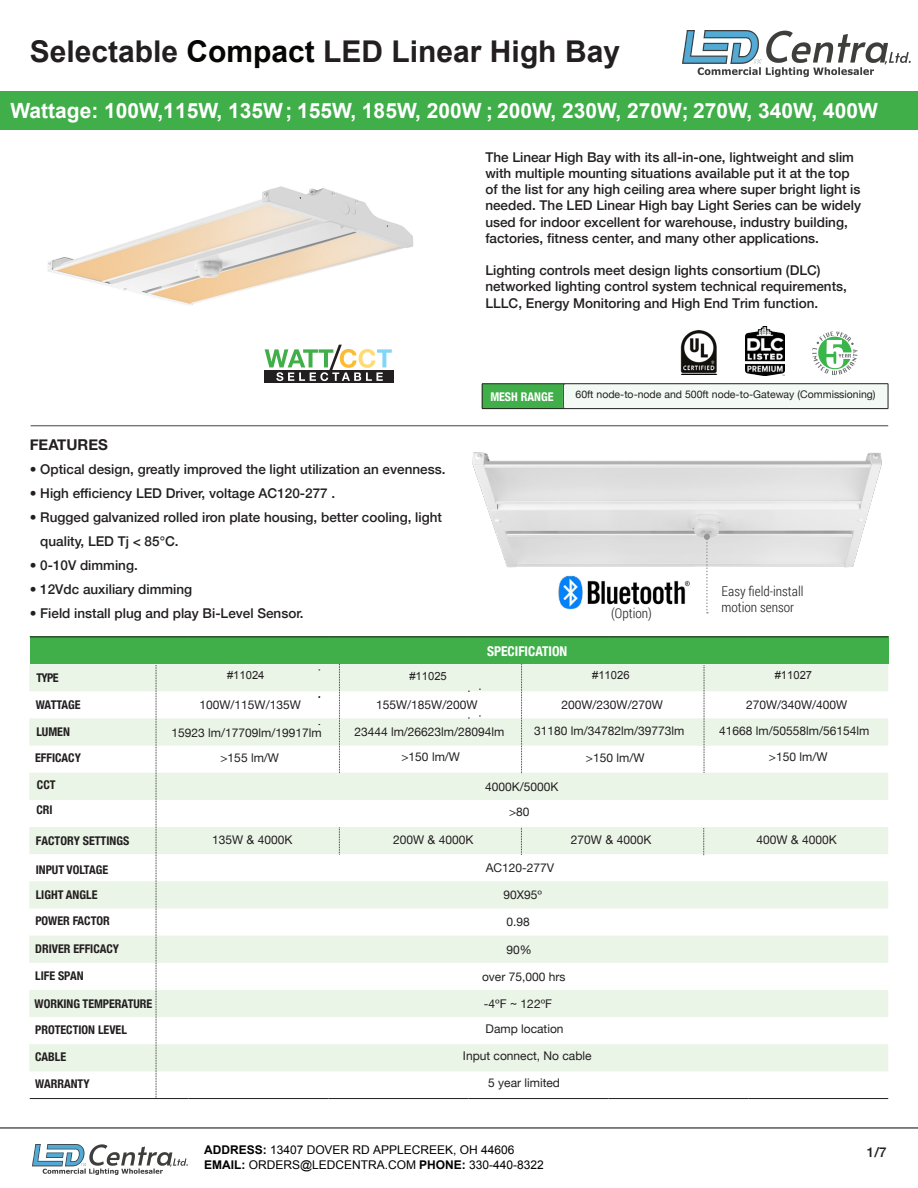
<style>
.page{position:relative;width:918px;height:1188px;background:#fff}
.page>*{position:absolute;margin:0;border:0;box-sizing:border-box;transform-origin:0 0}
.t1{font:700 30px "Arial";color:#231f20}
.t2{font:700 21px "Arial";color:#fff}
.t3{font:700 15px "Helvetica Neue";color:#231f20}
.t4{font:500 13.5px/16.2px "Helvetica Neue";color:#231f20}
.t5{font:300 13.5px/16.2px "Roboto Condensed";color:#231f20}
.t6{font:700 condensed 13.5px "Helvetica Neue";color:#fff}
.t7{font:12px/25.3px "Helvetica Neue";color:#231f20;text-align:center}
.t8{font:700 condensed 12px/26px "Helvetica Neue";color:#231f20}
.t9{font:12px/14.4px "Arial";color:#000}
.t10{font:700 condensed 12px "Helvetica Neue";color:#fff}
.t11{font:11.25px "Arial";color:#231f20}
.t12{font:10.5px "Helvetica Neue";color:#231f20}
.s1{color:#050503}
.s2{font-style:inherit}
.s3{font-family:"Arial"}
.s4{font-weight:700}
</style>
<div class="page">
<img style="left:18px;top:129px;width:441px;height:222px">
<img style="left:472px;top:452px;width:410px;height:116px">
<hr style="left:0;top:1127px;width:918px;height:2px;background:#57585a">
<div style="left:0;top:91px;width:918px;height:38px;background:#40ae49"></div>
<hr style="left:31px;top:425px;width:857px;height:1px;background:#57585a">
<img style="left:680px;top:330px;width:38px;height:45px">
<div style="left:30px;top:637px;width:858px;height:27px;background:#40ae49"></div>
<svg style="left:29px;top:664px;width:859px;height:407px;fill:#eaf4e7"></svg>
<hr style="left:30px;top:1098px;width:159px;height:1px;background:#231f20">
<hr style="left:189px;top:1098px;width:139px;height:1px;background:#231f20">
<hr style="left:328px;top:1098px;width:140px;height:1px;background:#231f20">
<hr style="left:468px;top:1098px;width:140px;height:1px;background:#231f20">
<hr style="left:608px;top:1098px;width:140px;height:1px;background:#231f20">
<hr style="left:748px;top:1098px;width:140px;height:1px;background:#231f20">
<hr style="left:30px;top:637px;width:159px;height:1px;background:#231f20">
<hr style="left:189px;top:637px;width:139px;height:1px;background:#231f20">
<hr style="left:328px;top:637px;width:140px;height:1px;background:#231f20">
<hr style="left:468px;top:637px;width:140px;height:1px;background:#231f20">
<hr style="left:608px;top:637px;width:140px;height:1px;background:#231f20">
<hr style="left:748px;top:637px;width:140px;height:1px;background:#231f20">
<svg style="left:704px;top:534px;width:6px;height:80px"></svg>
<div style="left:482px;top:384px;width:81px;height:25px;background:#40ae49"></div>
<div style="left:563px;top:384px;width:325px;height:25px;background:#f3faf5"></div>
<hr style="left:563px;top:383px;width:325px;height:1px;background:#231f20">
<svg style="left:888px;top:384px;width:1px;height:24px"></svg>
<hr style="left:563px;top:408px;width:325px;height:1px;background:#231f20">
<hr style="left:482px;top:383px;width:81px;height:1px;background:#231f20">
<svg style="left:482px;top:384px;width:1px;height:24px"></svg>
<hr style="left:482px;top:408px;width:81px;height:1px;background:#231f20">
<svg style="left:563px;top:384px;width:1px;height:25px"></svg>
<img style="left:558px;top:575px;width:132px;height:35px">
<svg style="left:704px;top:664px;width:1px;height:108px"></svg>
<svg style="left:339px;top:664px;width:1px;height:109px"></svg>
<svg style="left:521px;top:664px;width:1px;height:109px"></svg>
<div style="left:264px;top:370px;width:130px;height:13px;background:#231f20"></div>
<svg style="left:265px;top:345px;width:127px;height:36px"></svg>
<svg style="left:156px;top:664px;width:1px;height:434px"></svg>
<svg style="left:339px;top:827px;width:1px;height:27px"></svg>
<svg style="left:521px;top:827px;width:1px;height:28px"></svg>
<svg style="left:703px;top:827px;width:1px;height:28px"></svg>
<svg style="left:812px;top:331px;width:46px;height:44px"></svg>
<img style="left:745px;top:327px;width:40px;height:49px">
<img style="left:682px;top:31px;width:228px;height:45px">
<img style="left:33px;top:1144px;width:155px;height:31px">
<p class="t1" style="left:30px;top:36px;width:592px">Selectable <span class="s1">Compact</span> LED Linear High Bay</p>
<p class="t2" style="left:11px;top:100px;width:869px">Wattage: 100W,115W, 135W ; 155W, 185W, 200W ; 200W, 230W, 270W; 270W, 340W, 400W</p>
<p class="t4" style="left:485px;top:148px;width:377px">The Linear High Bay with its all-in-one, lightweight and slim with multiple mounting situations available put it at the top of the list for any high ceiling area where super bright light is needed. The LED Linear High bay Light Series can be widely used for indoor excellent for warehouse, industry building, factories, fitness center, and many other applications.</p>
<p class="t4" style="left:485px;top:261px;width:363px">Lighting controls meet design lights consortium (DLC) networked lighting control system technical requirements,<br>LLLC, Energy Monitoring and High End Trim function.</p>
<p class="t3" style="left:30px;top:433px;width:80px">FEATURES</p>
<p class="t4" style="left:30px;top:460px;width:417px">• Optical design, greatly improved the light utilization an evenness.</p>
<p class="t4" style="left:30px;top:484px;width:307px">• High efficiency LED Driver, voltage AC120-277 .</p>
<p class="t4" style="left:40px;top:504px;width:403px;line-height:24px;text-indent:-11px">• Rugged galvanized rolled iron plate housing, better cooling, light quality, LED Tj &lt; 85℃.</p>
<p class="t4" style="left:30px;top:556px;width:110px">• 0-10V dimming.</p>
<p class="t4" style="left:30px;top:580px;width:164px">• 12Vdc auxiliary dimming</p>
<p class="t4" style="left:30px;top:604px;width:275px">• Field install plug and play Bi-Level Sensor.</p>
<p class="t10" style="left:490px;top:387px;width:65px">MESH RANGE</p>
<p class="t12" style="left:576px;top:387px;width:302px">60ft node-to-node and 500ft node-to-Gateway (Commissioning)</p>
<p class="t6" style="left:487px;top:640px;width:82px">SPECIFICATION</p>
<p class="t5" style="left:611px;top:605px;width:42px">(Option)</p>
<p class="t5" style="left:722px;top:582px;width:83px">Easy field-install motion sensor</p>
<p class="t8" style="left:36px;top:664px;width:24px">TYPE</p>
<p class="t11" style="left:227px;top:668px;width:39px">#11024</p>
<p class="t11" style="left:409px;top:668px;width:39px">#11025</p>
<p class="t11" style="left:592px;top:668px;width:39px">#11026</p>
<p class="t7" style="left:376px;top:692px;width:103px">155W/185W/200W</p>
<p class="t7" style="left:561px;top:693px;width:103px">200W/230W/270W</p>
<p class="t7" style="left:746px;top:693px;width:103px">270W/340W/400W</p>
<p class="t11" style="left:775px;top:668px;width:39px">#1102<span class="s2">7</span></p>
<p class="t7" style="left:199px;top:692px;width:103px">100W/115W/135W</p>
<p class="t7" style="left:171px;top:720px;width:152px">15923 lm/17709lm/19917lm &gt;155 lm/W</p>
<p class="t8" style="left:36px;top:691px;width:46px">WATTAGE</p>
<p class="t8" style="left:35px;top:718px;width:47px">LUMEN<br>EFFICACY</p>
<p class="t8" style="left:37px;top:771px;width:20px">CCT</p>
<p class="t7" style="left:485px;top:775px;width:75px">4000K/5000K</p>
<p class="t8" style="left:37px;top:796px;width:18px">CRI</p>
<p class="t7" style="left:509px;top:800px;width:22px">&gt;80</p>
<p class="t7" style="left:354px;top:720px;width:152px">23444 lm/26623lm/28094lm</p>
<p class="t7" style="left:534px;top:719px;width:152px">31180 lm/34782lm/39773lm</p>
<p class="t7" style="left:719px;top:719px;width:152px">41668 lm/50558lm/56154lm</p>
<p class="t7" style="left:401px;top:745px;width:60px">&gt;150 lm/W</p>
<p class="t7" style="left:586px;top:745px;width:60px">&gt;150 lm/W</p>
<p class="t7" style="left:769px;top:745px;width:60px">&gt;150 lm/W</p>
<p class="t8" style="left:36px;top:827px;width:95px">FACTORY SETTINGS</p>
<p class="t7" style="left:212px;top:828px;width:82px">135W <span class="s3">&amp;</span> 4000K</p>
<p class="t7" style="left:393px;top:828px;width:82px">200W <span class="s3">&amp;</span> 4000K</p>
<p class="t7" style="left:571px;top:828px;width:82px">270W <span class="s3">&amp;</span> 4000K</p>
<p class="t7" style="left:756px;top:828px;width:82px">400W <span class="s3">&amp;</span> 4000K</p>
<p class="t8" style="left:36px;top:856px;width:74px">INPUT VOLTAGE</p>
<p class="t7" style="left:486px;top:856px;width:70px">AC120-277V</p>
<p class="t8" style="left:36px;top:881px;width:63px">LIGHT ANGLE</p>
<p class="t7" style="left:503px;top:883px;width:40px">90X95º</p>
<p class="t8" style="left:35px;top:907px;width:76px">POWER FACTOR</p>
<p class="t7" style="left:507px;top:910px;width:25px">0.98</p>
<p class="t8" style="left:35px;top:935px;width:85px">DRIVER EFFICACY</p>
<p class="t7" style="left:506px;top:937px;width:27px">90%</p>
<p class="t8" style="left:35px;top:962px;width:50px">LIFE SPAN</p>
<p class="t7" style="left:482px;top:964px;width:85px">over 75,000 hrs</p>
<p class="t8" style="left:35px;top:990px;width:119px">WORKING TEMPERATURE</p>
<p class="t7" style="left:484px;top:992px;width:70px">-4ºF ~ 122ºF</p>
<p class="t8" style="left:35px;top:1016px;width:93px">PROTECTION LEVEL</p>
<p class="t7" style="left:486px;top:1017px;width:80px">Damp location</p>
<p class="t8" style="left:35px;top:1043px;width:33px">CABLE</p>
<p class="t7" style="left:463px;top:1044px;width:130px">Input connect, No cable</p>
<p class="t8" style="left:35px;top:1070px;width:56px">WARRANTY</p>
<p class="t7" style="left:488px;top:1071px;width:73px">5 year limited</p>
<p class="t9" style="left:204px;top:1143px;width:341px"><span class="s4">ADDRESS:</span> 13407 DOVER RD APPLECREEK, OH 44606<br><span class="s4">EMAIL:</span> ORDERS@LEDCENTRA.COM <span class="s4">PHONE:</span> 330-440-8322</p>
<p class="t4" style="left:867px;top:1143px;width:21px">1/7</p>
</div>
